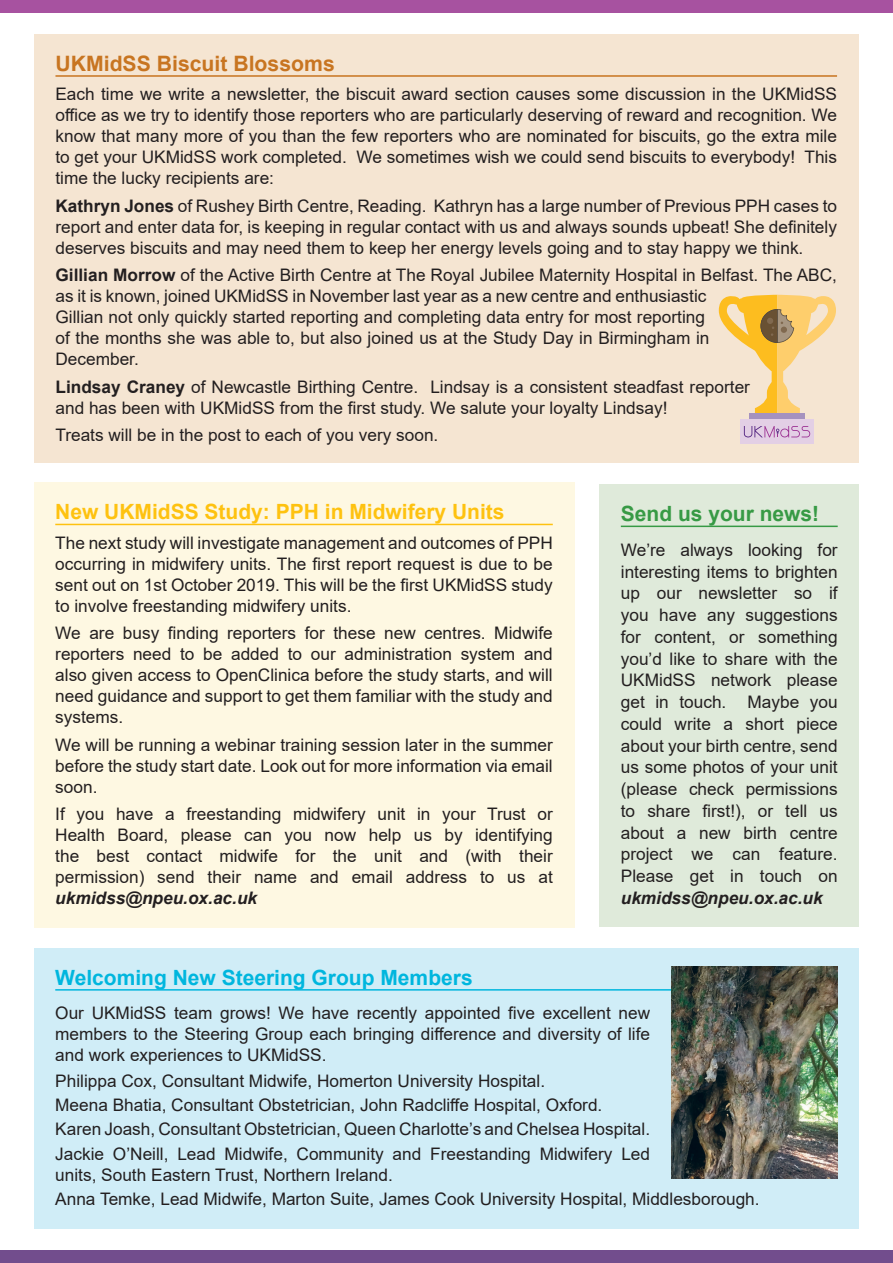
<style>
.page{position:relative;width:893px;height:1263px;background:#fff}
.page>*{position:absolute;margin:0;border:0;box-sizing:border-box;transform-origin:0 0}
.t1{font:700 21.15px "Arial";color:#c87521}
.t2{font:700 21px "Arial";color:#fec210}
.t3{font:700 21px "Arial";color:#00b6de}
.t4{font:700 21px "Arial";color:#379a45}
.t5{font:17.25px/21px "Arial";color:#231f20;text-align:justify}
.t6{font:italic 700 17.25px "Arial";color:#231f20}
.s1{font-weight:700}
</style>
<div class="page">
<div style="left:0;top:0;width:893px;height:13px;background:#a752a0"></div>
<div style="left:0;top:1250px;width:893px;height:13px;background:#724d8d"></div>
<div style="left:34px;top:483px;width:540px;height:445px;background:#fef8e2"></div>
<hr style="left:55px;top:524px;width:498px;height:1px;background:#fec210">
<div style="left:34px;top:34px;width:825px;height:428px;background:#f5e5d2"></div>
<hr style="left:55px;top:75px;width:782px;height:2px;background:#c87521">
<div style="left:749px;top:413px;width:56px;height:25px;background:#a592bf"></div>
<div style="left:741px;top:419px;width:73px;height:25px;background:#e3cfe5"></div>
<svg style="left:744px;top:426px;width:66px;height:11px"></svg>
<svg style="left:719px;top:295px;width:117px;height:118px"></svg>
<div style="left:34px;top:948px;width:825px;height:281px;background:#d0edf7"></div>
<hr style="left:55px;top:989px;width:783px;height:1px;background:#00b6de">
<img style="left:671px;top:966px;width:166px;height:212px">
<div style="left:600px;top:485px;width:259px;height:442px;background:#dfeada"></div>
<hr style="left:621px;top:526px;width:217px;height:1px;background:#379a45">
<p class="t1" style="left:55px;top:49px;width:281px">UKMidSS Biscuit Blossoms</p>
<p class="t5" style="left:55px;top:84px;width:783px">Each time we write a newsletter, the biscuit award section causes some discussion in the UKMidSS office as we try to identify those reporters who are particularly deserving of reward and recognition. We know that many more of you than the few reporters who are nominated for biscuits, go the extra mile to get your UKMidSS work completed. We sometimes wish we could send biscuits to everybody! This time the lucky recipients are:</p>
<p class="t5" style="left:55px;top:195px;width:783px"><span class="s1">Kathryn Jones</span> of Rushey Birth Centre, Reading. Kathryn has a large number of Previous PPH cases to report and enter data for, is keeping in regular contact with us and always sounds upbeat! She definitely deserves biscuits and may need them to keep her energy levels going and to stay happy we think.</p>
<p class="t5" style="left:55px;top:265px;width:783px;text-align:left"><span class="s1">Gillian Morrow</span> of the Active Birth Centre at The Royal Jubilee Maternity Hospital in Belfast. The ABC, as it is known, joined UKMidSS in November last year as a new centre and enthusiastic<br>Gillian not only quickly started reporting and completing data entry for most reporting<br>of the months she was able to, but also joined us at the Study Day in Birmingham in<br>December.</p>
<p class="t5" style="left:55px;top:376px;width:696px"><span class="s1">Lindsay Craney</span> of Newcastle Birthing Centre. Lindsay is a consistent steadfast reporter and has been with UKMidSS from the first study. We salute your loyalty Lindsay!</p>
<p class="t5" style="left:55px;top:424px;width:384px">Treats will be in the post to each of you very soon.</p>
<p class="t2" style="left:55px;top:497px;width:451px">New UKMidSS Study: PPH in Midwifery Units</p>
<p class="t5" style="left:55px;top:532px;width:499px">The next study will investigate management and outcomes of PPH occurring in midwifery units. The first report request is due to be sent out on 1st October 2019. This will be the first UKMidSS study to involve freestanding midwifery units.</p>
<p class="t5" style="left:55px;top:623px;width:499px">We are busy finding reporters for these new centres. Midwife reporters need to be added to our administration system and also given access to OpenClinica before the study starts, and will need guidance and support to get them familiar with the study and systems.</p>
<p class="t5" style="left:55px;top:734px;width:499px">We will be running a webinar training session later in the summer before the study start date. Look out for more information via email soon.</p>
<p class="t5" style="left:55px;top:803px;width:499px">If you have a freestanding midwifery unit in your Trust or Health Board, please can you now help us by identifying the best contact midwife for the unit and (with their permission) send their name and email address to us at</p>
<p class="t6" style="left:55px;top:886px;width:203px">ukmidss@npeu.ox.ac.uk</p>
<p class="t4" style="left:621px;top:499px;width:200px">Send us your news!</p>
<p class="t5" style="left:621px;top:539px;width:218px;line-height:21.8px">We’re always looking for interesting items to brighten up our newsletter so if you have any suggestions for content, or something you’d like to share with the UKMidSS network please get in touch. Maybe you could write a short piece about your birth centre, send us some photos of your unit (please check permissions to share first!), or tell us about a new birth centre project we can feature.<br>Please get in touch on</p>
<p class="t6" style="left:621px;top:886px;width:203px">ukmidss@npeu.ox.ac.uk</p>
<p class="t3" style="left:55px;top:963px;width:419px">Welcoming New Steering Group Members</p>
<p class="t5" style="left:55px;top:1002px;width:596px">Our UKMidSS team grows! We have recently appointed five excellent new members to the Steering Group each bringing difference and diversity of life and work experiences to UKMidSS.</p>
<p class="t5" style="left:55px;top:1069px;width:596px;line-height:24.2px;text-align:left">Philippa Cox, Consultant Midwife, Homerton University Hospital.<br>Meena Bhatia, Consultant Obstetrician, John Radcliffe Hospital, Oxford.<br>Karen Joash, Consultant Obstetrician, Queen Charlotte’s and Chelsea Hospital.<br>Jackie O’Neill, Lead Midwife, Community and Freestanding Midwifery Led</p>
<p class="t5" style="left:55px;top:1162px;width:706px;line-height:24.2px">units, South Eastern Trust, Northern Ireland.<br>Anna Temke, Lead Midwife, Marton Suite, James Cook University Hospital, Middlesborough.</p>
</div>
